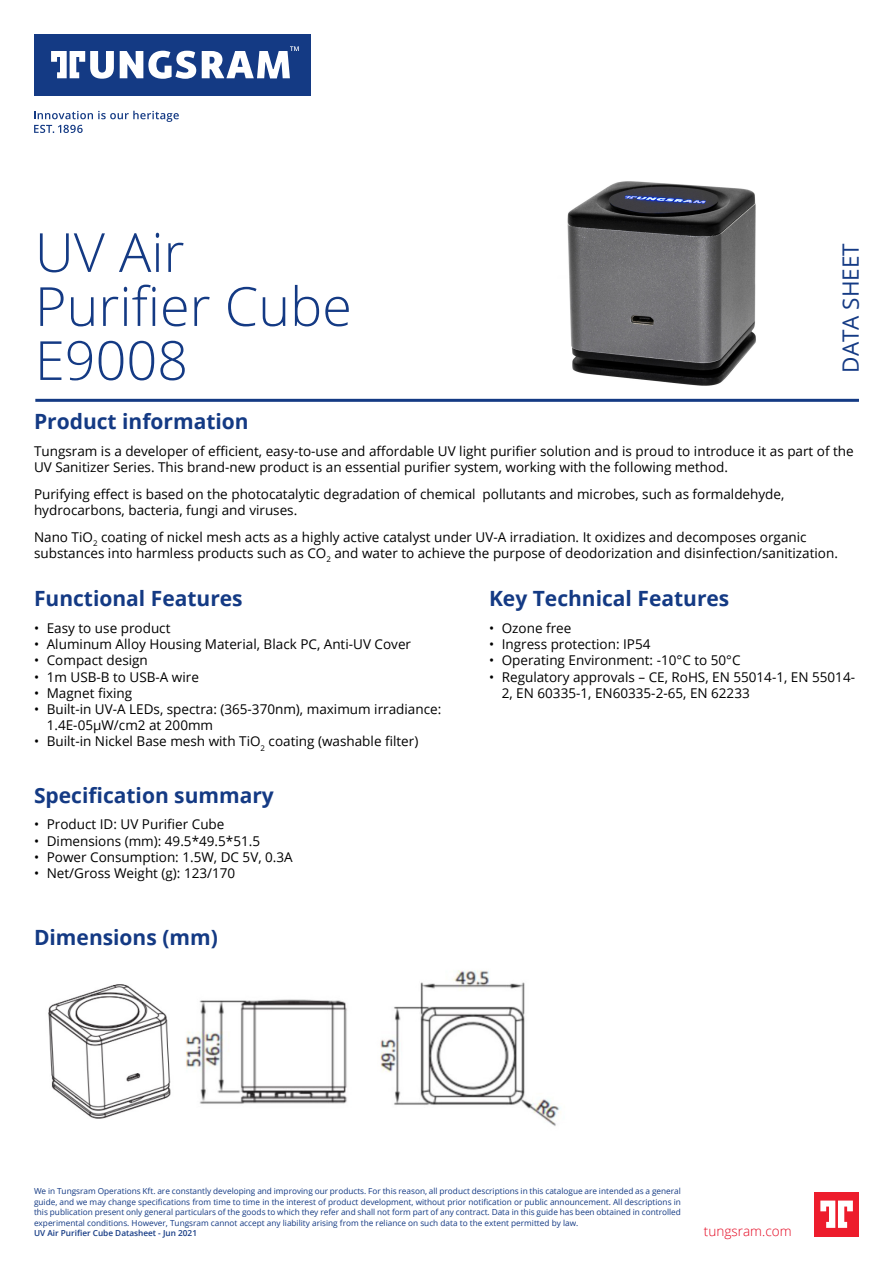
<style>
.page{position:relative;width:893px;height:1263px;background:#fff}
.page>*{position:absolute;margin:0;border:0;box-sizing:border-box;transform-origin:0 0}
.t1{font:300 54px/54px "Open Sans";color:#143a84}
.t2{font:22.5px "Open Sans";color:#143a84}
.t3{font:700 21px "Open Sans";color:#143a84}
.t4{font:13.5px/16.2px "Open Sans";color:#000}
.t5{font:300 13.5px "Open Sans";color:#e4051f}
.t6{font:8.25px/10.5px "Open Sans";color:#143a84;text-align:justify}
.t7{font:600 8.25px "Open Sans";color:#143a84}
</style>
<div class="page">
<img style="left:567px;top:181px;width:189px;height:205px">
<hr style="left:35px;top:399px;width:824px;height:3px;background:#143a84">
<div style="left:34px;top:34px;width:276px;height:61px;background:#143a84"></div>
<svg style="left:120px;top:51px;width:76px;height:28px"></svg>
<svg style="left:202px;top:46px;width:97px;height:32px"></svg>
<svg style="left:51px;top:51px;width:63px;height:28px"></svg>
<svg style="left:34px;top:111px;width:145px;height:22px"></svg>
<img style="left:48px;top:970px;width:513px;height:156px">
<div style="left:814px;top:1192px;width:45px;height:44px;background:#ed1c2c"></div>
<svg style="left:820px;top:1200px;width:33px;height:28px"></svg>
<h1 class="t1" style="left:35px;top:224px;width:318px">UV Air<br>Purifier Cube<br>E9008</h1>
<h2 class="t2" style="left:835px;top:373px;width:131px;rotate:-90deg">DATA SHEET</h2>
<h3 class="t3" style="left:34px;top:407px;width:216px">Product information</h3>
<p class="t4" style="left:34px;top:443px;width:821px">Tungsram is a developer of efficient, easy-to-use and affordable UV light purifier solution and is proud to introduce it as part of the<br>UV Sanitizer Series. This brand-new product is an essential purifier system, working with the following method.</p>
<p class="t4" style="left:34px;top:485px;width:752px">Purifying effect is based on the photocatalytic degradation of chemical pollutants and microbes, such as formaldehyde, hydrocarbons, bacteria, fungi and viruses.</p>
<p class="t4" style="left:34px;top:528px;width:805px">Nano TiO<sub>2</sub> coating of nickel mesh acts as a highly active catalyst under UV-A irradiation. It oxidizes and decomposes organic substances into harmless products such as CO<sub>2</sub> and water to achieve the purpose of deodorization and disinfection/sanitization.</p>
<h3 class="t3" style="left:34px;top:584px;width:210px">Functional Features</h3>
<p class="t4" style="left:34px;top:620px;width:138px">• Easy to use product</p>
<p class="t4" style="left:34px;top:636px;width:379px">• Aluminum Alloy Housing Material, Black PC, Anti-UV Cover</p>
<p class="t4" style="left:34px;top:652px;width:115px">• Compact design</p>
<p class="t4" style="left:34px;top:668px;width:166px">• 1m USB-B to USB-A wire</p>
<p class="t4" style="left:34px;top:684px;width:100px">• Magnet fixing</p>
<p class="t4" style="left:47px;top:701px;width:396px;text-indent:-13px">• Built-in UV-A LEDs, spectra: (365-370nm), maximum irradiance:<br>1.4E-05µW/cm2 at 200mm</p>
<p class="t4" style="left:34px;top:733px;width:386px">• Built-in Nickel Base mesh with TiO<sub>2</sub> coating (washable filter)</p>
<h3 class="t3" style="left:34px;top:780px;width:241px">Specification summary</h3>
<p class="t4" style="left:34px;top:816px;width:192px">• Product ID: UV Purifier Cube</p>
<p class="t4" style="left:34px;top:832px;width:228px">• Dimensions (mm): 49.5*49.5*51.5</p>
<p class="t4" style="left:34px;top:848px;width:260px">• Power Consumption: 1.5W, DC 5V, 0.3A</p>
<p class="t4" style="left:34px;top:865px;width:203px">• Net/Gross Weight (g): 123/170</p>
<h3 class="t3" style="left:489px;top:584px;width:242px">Key Technical Features</h3>
<p class="t4" style="left:489px;top:620px;width:84px">• Ozone free</p>
<p class="t4" style="left:489px;top:636px;width:163px">• Ingress protection: IP54</p>
<p class="t4" style="left:489px;top:652px;width:253px">• Operating Environment: -10°C to 50°C</p>
<p class="t4" style="left:502px;top:668px;width:355px;text-indent:-13px">• Regulatory approvals – CE, RoHS, EN 55014-1, EN 55014-<br>2, EN 60335-1, EN60335-2-65, EN 62233</p>
<h3 class="t3" style="left:34px;top:922px;width:185px">Dimensions (mm)</h3>
<p class="t6" style="left:34px;top:1186px;width:648px">We in Tungsram Operations Kft. are constantly developing and improving our products. For this reason, all product descriptions in this catalogue are intended as a general guide, and we may change specifications from time to time in the interest of product development, without prior notification or public announcement. All descriptions in this publication present only general particulars of the goods to which they refer and shall not form part of any contract. Data in this guide has been obtained in controlled experimental conditions. However, Tungsram cannot accept any liability arising from the reliance on such data to the extent permitted by law.</p>
<p class="t7" style="left:34px;top:1228px;width:165px">UV Air Purifier Cube Datasheet - Jun 2021</p>
<p class="t5" style="left:704px;top:1222px;width:89px">tungsram.com</p>
</div>
